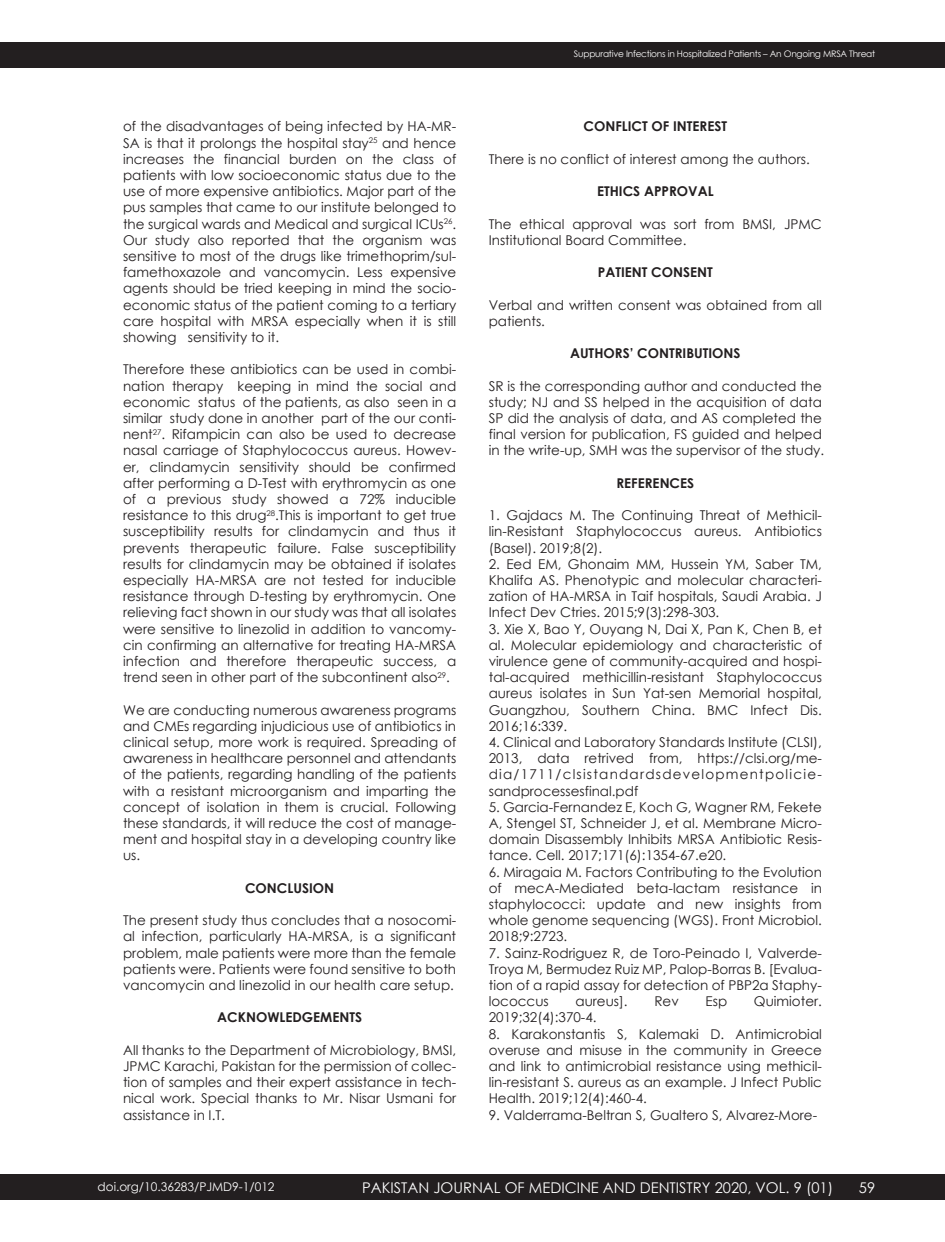
<style>
.page{position:relative;width:945px;height:1242px;background:#fff}
.page>*{position:absolute;margin:0;border:0;box-sizing:border-box;transform-origin:0 0}
.t1{font:14.7px "Century Gothic";color:#fff}
.t2{font:13.5px/16.2px "Century Gothic";color:#231f20;text-align:justify}
.t3{font:700 13.5px "Century Gothic";color:#231f20}
.t4{font:12px "Century Gothic";color:#fff}
.t5{font:9px "Century Gothic";letter-spacing:-.025em;color:#fff}
</style>
<div class="page">
<div style="left:0;top:1174px;width:945px;height:26px;background:#231f20"></div>
<div style="left:0;top:42px;width:945px;height:26px;background:#231f20"></div>
<p class="t2" style="left:123px;top:118px;width:335px">of the disadvantages of being infected by HA-MR-SA is that it prolongs the hospital stay<sup>25</sup> and hence increases the financial burden on the class of patients with low socioeconomic status due to the use of more expensive antibiotics. Major part of the pus samples that came to our institute belonged to the surgical wards and Medical and surgical ICUs<sup>26</sup>.<br>Our study also reported that the organism was sensitive to most of the drugs like trimethoprim/sul&shy;famethoxazole and vancomycin. Less expensive agents should be tried keeping in mind the socio&shy;economic status of the patient coming to a tertiary care hospital with MRSA especially when it is still showing sensitivity to it.</p>
<p class="t2" style="left:123px;top:361px;width:335px">Therefore these antibiotics can be used in combi&shy;nation therapy keeping in mind the social and economic status of the patients, as also seen in a similar study done in another part of the our conti&shy;nent<sup>27</sup>. Rifampicin can also be used to decrease nasal carriage of Staphylococcus aureus. Howev&shy;er, clindamycin sensitivity should be confirmed after performing a D-Test with erythromycin as one of a previous study showed a 72% inducible resistance to this drug<sup>28</sup>.This is important to get true susceptibility results for clindamycin and thus it prevents therapeutic failure. False susceptibility results for clindamycin may be obtained if isolates especially HA-MRSA are not tested for inducible resistance through D-testing by erythromycin. One relieving fact shown in our study was that all isolates were sensitive to linezolid in addition to vancomy&shy;cin confirming an alternative for treating HA-MRSA infection and therefore therapeutic success, a trend seen in other part of the subcontinent also<sup>29</sup>.</p>
<p class="t2" style="left:123px;top:701px;width:335px">We are conducting numerous awareness programs and CMEs regarding injudicious use of antibiotics in clinical setup, more work is required. Spreading of awareness in healthcare personnel and attendants of the patients, regarding handling of the patients with a resistant microorganism and imparting the concept of isolation in them is crucial. Following these standards, it will reduce the cost of manage&shy;ment and hospital stay in a developing country like us.</p>
<p class="t3" style="left:245px;top:879px;width:91px">CONCLUSION</p>
<p class="t2" style="left:123px;top:912px;width:335px">The present study thus concludes that a nosocomi&shy;al infection, particularly HA-MRSA, is a significant problem, male patients were more than the female patients were. Patients were found sensitive to both vancomycin and linezolid in our health care setup.</p>
<p class="t3" style="left:217px;top:1009px;width:146px">ACKNOWLEDGEMENTS</p>
<p class="t2" style="left:123px;top:1041px;width:335px">All thanks to the Department of Microbiology, BMSI, JPMC Karachi, Pakistan for the permission of collec&shy;tion of samples and their expert assistance in tech&shy;nical work. Special thanks to Mr. Nisar Usmani for assistance in I.T.</p>
<p class="t5" style="left:574px;top:48px;width:303px">Suppurative Infections in Hospitalized Patients – An Ongoing MRSA Threat</p>
<p class="t3" style="left:584px;top:118px;width:145px">CONFLICT OF INTEREST</p>
<p class="t2" style="left:489px;top:150px;width:323px">There is no conflict of interest among the authors.</p>
<p class="t3" style="left:597px;top:183px;width:118px">ETHICS APPROVAL</p>
<p class="t2" style="left:489px;top:215px;width:335px">The ethical approval was sort from BMSI, JPMC<br>Institutional Board Committee.</p>
<p class="t3" style="left:598px;top:264px;width:117px">PATIENT CONSENT</p>
<p class="t2" style="left:489px;top:296px;width:335px">Verbal and written consent was obtained from all patients.</p>
<p class="t3" style="left:570px;top:345px;width:172px">AUTHORS’ CONTRIBUTIONS</p>
<p class="t2" style="left:489px;top:377px;width:337px;text-align:left">SR is the corresponding author and conducted the study; NJ and SS helped in the acquisition of data SP did the analysis of data, and AS completed the final version for publication, FS guided and helped in the write-up, SMH was the supervisor of the study.</p>
<p class="t3" style="left:616px;top:474px;width:79px">REFERENCES</p>
<p class="t2" style="left:489px;top:507px;width:335px">1. Gajdacs M. The Continuing Threat of Methicil&shy;lin-Resistant Staphylococcus aureus. Antibiotics (Basel). 2019;8(2).</p>
<p class="t2" style="left:489px;top:555px;width:335px">2. Eed EM, Ghonaim MM, Hussein YM, Saber TM, Khalifa AS. Phenotypic and molecular characteri&shy;zation of HA-MRSA in Taif hospitals, Saudi Arabia. J Infect Dev Ctries. 2015;9(3):298-303.</p>
<p class="t2" style="left:489px;top:620px;width:335px">3. Xie X, Bao Y, Ouyang N, Dai X, Pan K, Chen B, et al. Molecular epidemiology and characteristic of virulence gene of community-acquired and hospi&shy;tal-acquired methicillin-resistant Staphylococcus aureus isolates in Sun Yat-sen Memorial hospital, Guangzhou, Southern China. BMC Infect Dis.<br>2016;16:339.</p>
<p class="t2" style="left:489px;top:734px;width:335px">4. Clinical and Laboratory Standards Institute (CLSI), 2013, data retrived from, https://clsi.org/me&shy;dia/1711/clsistandardsdevelopmentpolicie&shy;sandprocessesfinal.pdf</p>
<p class="t2" style="left:489px;top:798px;width:335px">5. Garcia-Fernandez E, Koch G, Wagner RM, Fekete A, Stengel ST, Schneider J, et al. Membrane Micro&shy;domain Disassembly Inhibits MRSA Antibiotic Resis&shy;tance. Cell. 2017;171(6):1354-67.e20.</p>
<p class="t2" style="left:489px;top:863px;width:335px">6. Miragaia M. Factors Contributing to the Evolution of mecA-Mediated beta-lactam resistance in staphylococci: update and new insights from whole genome sequencing (WGS). Front Microbiol.<br>2018;9:2723.</p>
<p class="t2" style="left:489px;top:944px;width:335px">7. Sainz-Rodriguez R, de Toro-Peinado I, Valverde-Troya M, Bermudez Ruiz MP, Palop-Borras B. [Evalua&shy;tion of a rapid assay for detection of PBP2a Staphy&shy;lococcus</p>
<p class="t2" style="left:576px;top:993px;width:54px">aureus].</p>
<p class="t2" style="left:654px;top:993px;width:26px">Rev</p>
<p class="t2" style="left:706px;top:993px;width:23px">Esp</p>
<p class="t2" style="left:754px;top:993px;width:70px">Quimioter.</p>
<p class="t2" style="left:489px;top:1009px;width:109px">2019;32(4):370-4.</p>
<p class="t2" style="left:489px;top:1025px;width:335px">8. Karakonstantis S, Kalemaki D. Antimicrobial overuse and misuse in the community in Greece and link to antimicrobial resistance using methicil&shy;lin-resistant S. aureus as an example. J Infect Public Health. 2019;12(4):460-4.</p>
<p class="t2" style="left:489px;top:1106px;width:330px">9. Valderrama-Beltran S, Gualtero S, Alvarez-More-</p>
<p class="t4" style="left:98px;top:1178px;width:179px">doi.org/10.36283/PJMD9-1/012</p>
<p class="t1" style="left:362px;top:1178px;width:473px">PAKISTAN JOURNAL OF MEDICINE AND DENTISTRY 2020, VOL. 9 (01)</p>
<p class="t1" style="left:859px;top:1178px;width:18px">59</p>
</div>
